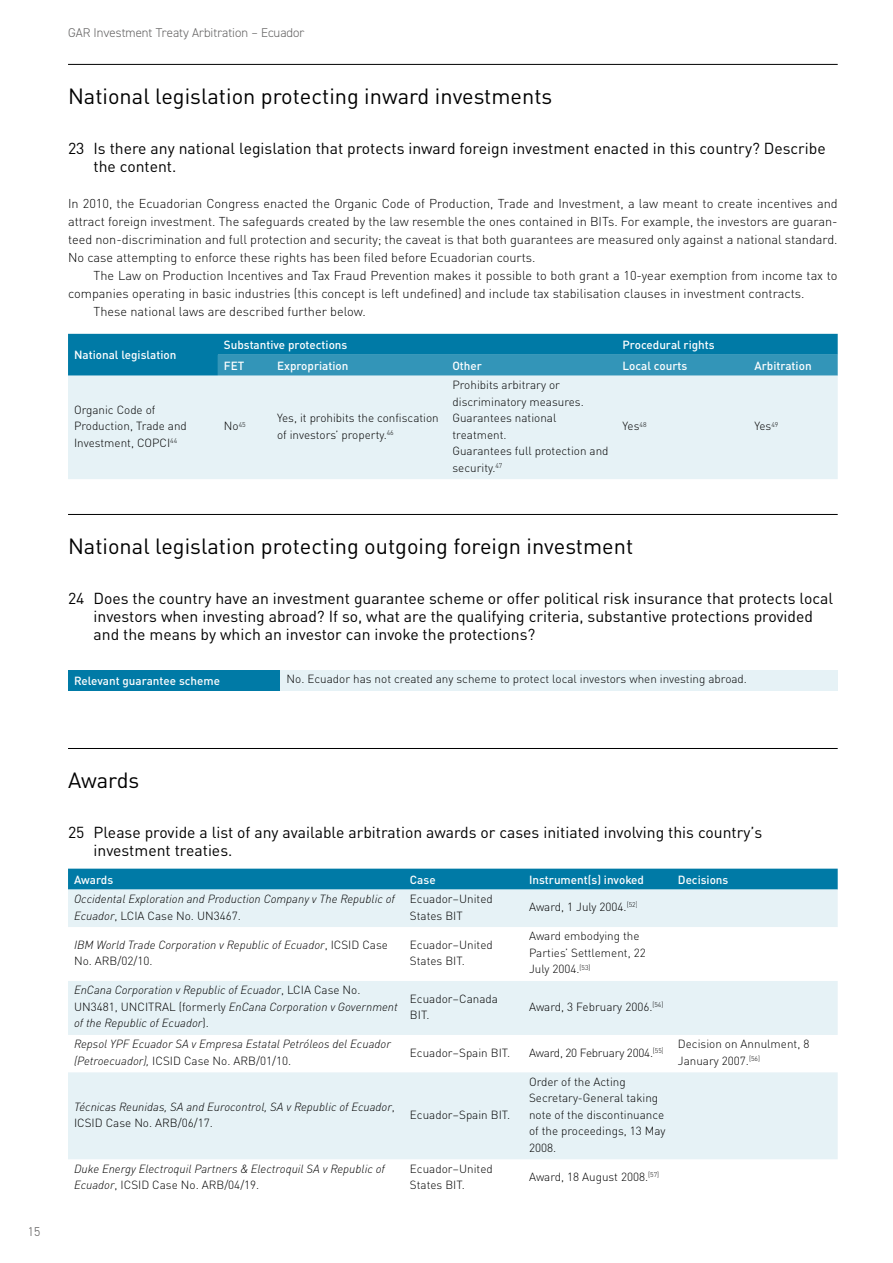
<style>
.page{position:relative;width:893px;height:1263px;background:#fff}
.page>*{position:absolute;margin:0;border:0;box-sizing:border-box;transform-origin:0 0}
.Q_header{font:21.75px "DIN Pro";color:#000}
.Q_text{font:15.75px/18px "DIN Pro";color:#000}
.First_para{font:300 12.75px/18px "DIN Pro";color:#000;text-align:justify}
.Text{font:300 12.75px/18px "DIN Pro";color:#000}
.t1{font:300 12.75px "DIN2014";color:#646363}
.Table_text{font:300 11.7px/16.5px "DIN Pro";color:#000}
.Table_text-2{font:italic 300 11.7px/16.5px "DIN Pro";color:#000}
.TablePar___TableHead{font:500 11.7px "DIN Pro";color:#fff}
.Table_text-3{font:300 11.7px "DIN Pro";letter-spacing:-.02em;color:#000}
.s1{font-style:normal}
</style>
<div class="page">
<hr style="left:68px;top:64px;width:770px;height:1px;background:#000">
<hr style="left:68px;top:514px;width:770px;height:1px;background:#000">
<hr style="left:68px;top:748px;width:770px;height:1px;background:#000">
<svg style="left:68px;top:334px;width:770px;height:42px;background:#1886ae"></svg>
<div style="left:68px;top:376px;width:770px;height:103px;background:#e6f2f6"></div>
<div style="left:68px;top:670px;width:213px;height:20px;background:#007aa6"></div>
<div style="left:281px;top:670px;width:557px;height:20px;background:#e6f2f6"></div>
<div style="left:68px;top:869px;width:770px;height:20px;background:#007aa6"></div>
<svg style="left:68px;top:889px;width:770px;height:270px;fill:#e6f2f6"></svg>
<p class="t1" style="left:68px;top:25px;width:238px">GAR Investment Treaty Arbitration – Ecuador</p>
<p class="Q_header" style="left:68px;top:80px;width:486px">National legislation protecting inward investments</p>
<p class="Q_text" style="left:94px;top:138px;width:734px;text-indent:-26px">23 Is there any national legislation that protects inward foreign investment enacted in this country? Describe the content.</p>
<p class="First_para" style="left:68px;top:193px;width:771px">In 2010, the Ecuadorian Congress enacted the Organic Code of Production, Trade and Investment, a law meant to create incentives and attract foreign investment. The safeguards created by the law resemble the ones contained in BITs. For example, the investors are guaran&shy;teed non-discrimination and full protection and security; the caveat is that both guarantees are measured only against a national standard.<br>No case attempting to enforce these rights has been filed before Ecuadorian courts.</p>
<p class="Text" style="left:68px;top:265px;width:771px;text-indent:26px">The Law on Production Incentives and Tax Fraud Prevention makes it possible to both grant a 10-year exemption from income tax to companies operating in basic industries (this concept is left undefined) and include tax stabilisation clauses in investment contracts.</p>
<p class="Text" style="left:94px;top:301px;width:274px">These national laws are described further below.</p>
<p class="TablePar___TableHead" style="left:74px;top:346px;width:104px">National legislation</p>
<p class="TablePar___TableHead" style="left:224px;top:335px;width:125px">Substantive protections</p>
<p class="TablePar___TableHead" style="left:623px;top:335px;width:94px">Procedural rights</p>
<p class="TablePar___TableHead" style="left:224px;top:356px;width:22px">FET</p>
<p class="TablePar___TableHead" style="left:277px;top:356px;width:73px">Expropriation</p>
<p class="TablePar___TableHead" style="left:452px;top:356px;width:31px">Other</p>
<p class="TablePar___TableHead" style="left:623px;top:356px;width:66px">Local courts</p>
<p class="TablePar___TableHead" style="left:754px;top:356px;width:59px">Arbitration</p>
<p class="Table_text" style="left:74px;top:401px;width:114px">Organic Code of<br>Production, Trade and<br>Investment, COPCI<sup>44</sup></p>
<p class="Table_text" style="left:224px;top:417px;width:23px">No<sup>45</sup></p>
<p class="Table_text" style="left:277px;top:409px;width:163px">Yes, it prohibits the confiscation of investors’ property.<sup>46</sup></p>
<p class="Table_text" style="left:452px;top:376px;width:133px">Prohibits arbitrary or discriminatory measures.</p>
<p class="Table_text" style="left:452px;top:409px;width:105px">Guarantees national treatment.</p>
<p class="Table_text" style="left:452px;top:442px;width:158px">Guarantees full protection and security.<sup>47</sup></p>
<p class="Table_text" style="left:623px;top:417px;width:25px">Yes<sup>48</sup></p>
<p class="Table_text" style="left:754px;top:417px;width:25px">Yes<sup>49</sup></p>
<p class="Q_header" style="left:68px;top:530px;width:567px">National legislation protecting outgoing foreign investment</p>
<p class="Q_text" style="left:94px;top:588px;width:741px;text-indent:-26px">24 Does the country have an investment guarantee scheme or offer political risk insurance that protects local investors when investing abroad? If so, what are the qualifying criteria, substantive protections provided and the means by which an investor can invoke the protections?</p>
<p class="TablePar___TableHead" style="left:74px;top:671px;width:148px">Relevant guarantee scheme</p>
<p class="Table_text" style="left:287px;top:670px;width:462px">No. Ecuador has not created any scheme to protect local investors when investing abroad.</p>
<p class="t1" style="left:28px;top:1223px;width:14px">15</p>
<p class="Q_header" style="left:68px;top:764px;width:73px">Awards</p>
<p class="Q_text" style="left:94px;top:822px;width:670px;text-indent:-26px">25 Please provide a list of any available arbitration awards or cases initiated involving this country’s investment treaties.</p>
<p class="TablePar___TableHead" style="left:74px;top:870px;width:41px">Awards</p>
<p class="TablePar___TableHead" style="left:410px;top:870px;width:27px">Case</p>
<p class="TablePar___TableHead" style="left:529px;top:870px;width:117px">Instrument(s) invoked</p>
<p class="TablePar___TableHead" style="left:678px;top:870px;width:52px">Decisions</p>
<p class="Table_text-2" style="left:74px;top:890px;width:322px">Occidental Exploration and Production Company v The Republic of<br>Ecuador<span class="s1">, LCIA Case No. UN3467.</span></p>
<p class="Table_text" style="left:410px;top:890px;width:84px">Ecuador–United<br>States BIT</p>
<p class="Table_text" style="left:529px;top:898px;width:110px">Award, 1 July 2004.<sup>[52]</sup></p>
<p class="Table_text-2" style="left:74px;top:936px;width:315px">IBM World Trade Corporation v Republic of Ecuador<span class="s1">, ICSID Case<br>No. ARB/02/10.</span></p>
<p class="Table_text" style="left:410px;top:935px;width:84px">Ecuador–United<br>States BIT.</p>
<p class="Table_text" style="left:529px;top:927px;width:118px">Award embodying the<br>Parties’ Settlement, 22<br>July 2004.<sup>[53]</sup></p>
<p class="Table_text-2" style="left:74px;top:981px;width:325px">EnCana Corporation v Republic of Ecuador<span class="s1">, LCIA Case No.<br>UN3481, UNCITRAL (formerly</span> EnCana Corporation v Government of the Republic of Ecuador<span class="s1">).</span></p>
<p class="Table_text" style="left:410px;top:989px;width:89px">Ecuador–Canada<br>BIT.</p>
<p class="Table_text" style="left:529px;top:998px;width:136px">Award, 3 February 2006.<sup>[54]</sup></p>
<p class="Table_text-2" style="left:74px;top:1035px;width:318px">Repsol YPF Ecuador SA v Empresa Estatal Petróleos del Ecuador (Petroecuador), <span class="s1">ICSID Case No. ARB/01/10.</span></p>
<p class="Table_text" style="left:410px;top:1043px;width:102px">Ecuador–Spain BIT.</p>
<p class="Table_text-3" style="left:529px;top:1043px;width:136px">Award, 20 February 2004.<sup>[55]</sup></p>
<p class="Table_text" style="left:678px;top:1035px;width:133px">Decision on Annulment, 8<br>January 2007.<sup>[56]</sup></p>
<p class="Table_text-2" style="left:74px;top:1097px;width:322px">Técnicas Reunidas, SA and Eurocontrol, SA v Republic of Ecuador<span class="s1">,<br>ICSID Case No. ARB/06/17.</span></p>
<p class="Table_text" style="left:410px;top:1105px;width:102px">Ecuador–Spain BIT.</p>
<p class="Table_text" style="left:529px;top:1072px;width:138px">Order of the Acting<br>Secretary-General taking note of the discontinuance of the proceedings, 13 May<br>2008.</p>
<p class="Table_text-2" style="left:74px;top:1160px;width:312px">Duke Energy Electroquil Partners &amp; Electroquil SA v Republic of<br>Ecuador<span class="s1">, ICSID Case No. ARB/04/19.</span></p>
<p class="Table_text" style="left:410px;top:1159px;width:84px">Ecuador–United<br>States BIT.</p>
<p class="Table_text" style="left:529px;top:1168px;width:132px">Award, 18 August 2008.<sup>[57]</sup></p>
</div>
